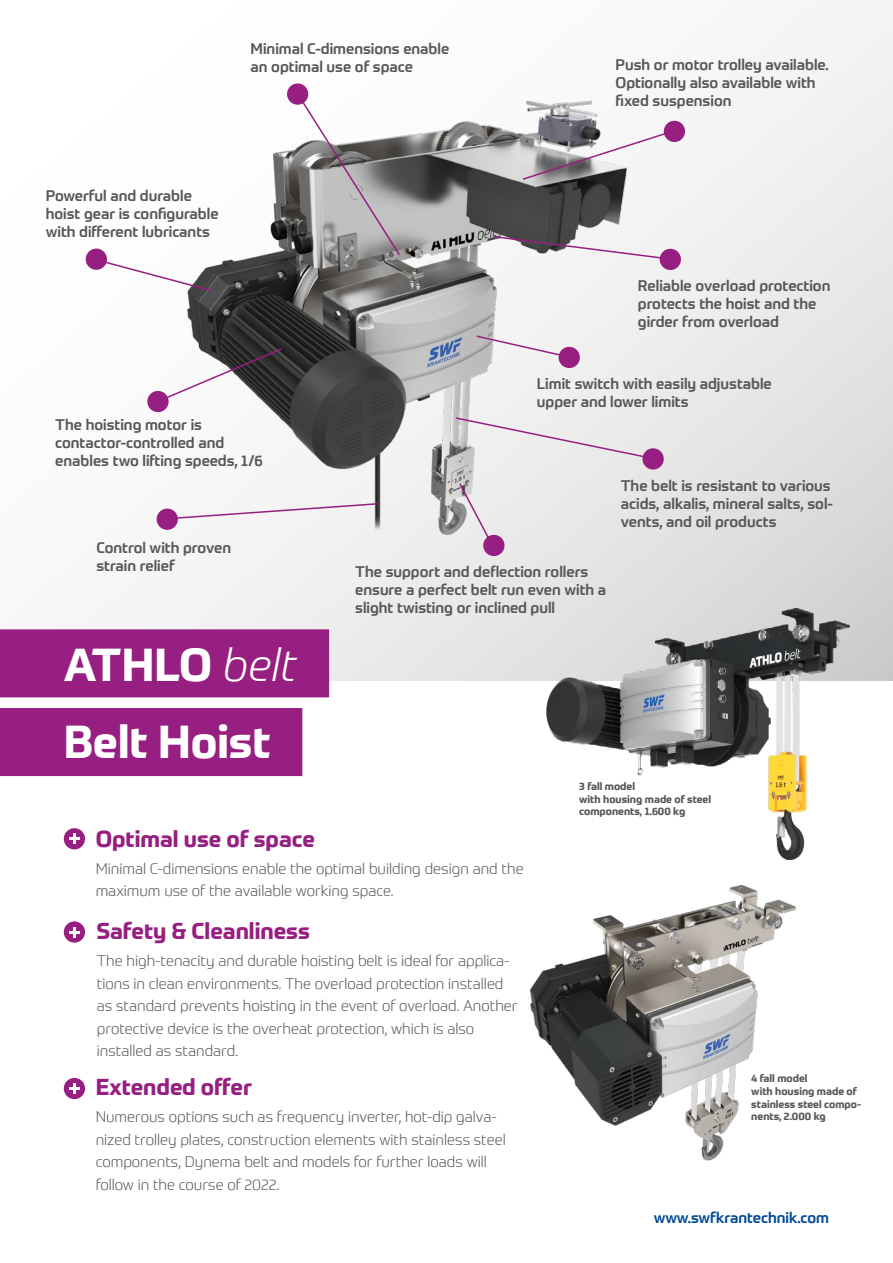
<style>
.page{position:relative;width:893px;height:1263px;background:#fff}
.page>*{position:absolute;margin:0;border:0;box-sizing:border-box;transform-origin:0 0}
.t1{font:700 45px/76.5px "Prometo";color:#fff}
.t2{font:700 22.5px "Prometo";color:#971f81}
.t3{font:500 15px/18px "Prometo";color:#575756}
.t4{font:300 15px/22.5px "Prometo";color:#575756}
.t5{font:500 15px "Prometo";color:#004996}
.t6{font:700 10.5px/12.6px "Prometo";color:#575756}
.s1{font-weight:300;font-style:italic}
</style>
<div class="page">
<svg style="left:85px;top:0;width:808px;height:680px"></svg>
<div style="left:64px;top:828px;width:21px;height:21px;background:#971f81;border-radius:50%"></div>
<svg style="left:69px;top:833px;width:11px;height:11px"></svg>
<div style="left:0;top:708px;width:302px;height:68px;background:#971f81"></div>
<div style="left:0;top:629px;width:329px;height:68px;background:#971f81"></div>
<div style="left:64px;top:1078px;width:21px;height:21px;background:#971f81;border-radius:50%"></div>
<svg style="left:69px;top:1083px;width:11px;height:11px"></svg>
<div style="left:64px;top:921px;width:21px;height:22px;background:#971f81;border-radius:50%"></div>
<svg style="left:69px;top:927px;width:11px;height:10px"></svg>
<img style="left:187px;top:100px;width:439px;height:435px">
<svg style="left:296px;top:92px;width:105px;height:165px"></svg>
<svg style="left:475px;top:334px;width:96px;height:25px"></svg>
<svg style="left:492px;top:235px;width:179px;height:26px"></svg>
<svg style="left:94px;top:258px;width:120px;height:34px"></svg>
<div style="left:287px;top:83px;width:21px;height:22px;background:#971f81;border-radius:50%"></div>
<div style="left:660px;top:249px;width:21px;height:21px;background:#971f81;border-radius:50%"></div>
<div style="left:86px;top:249px;width:21px;height:21px;background:#971f81;border-radius:50%"></div>
<div style="left:559px;top:347px;width:21px;height:21px;background:#971f81;border-radius:50%"></div>
<div style="left:147px;top:391px;width:22px;height:21px;background:#971f81;border-radius:50%"></div>
<div style="left:664px;top:121px;width:21px;height:21px;background:#971f81;border-radius:50%"></div>
<svg style="left:521px;top:129px;width:155px;height:52px"></svg>
<svg style="left:156px;top:347px;width:127px;height:56px"></svg>
<svg style="left:454px;top:416px;width:200px;height:44px"></svg>
<div style="left:642px;top:448px;width:22px;height:22px;background:#971f81;border-radius:50%"></div>
<svg style="left:458px;top:482px;width:37px;height:67px;background:#ded9dc"></svg>
<div style="left:483px;top:535px;width:21px;height:21px;background:#971f81;border-radius:50%"></div>
<div style="left:157px;top:509px;width:21px;height:21px;background:#971f81;border-radius:50%"></div>
<svg style="left:166px;top:502px;width:213px;height:18px"></svg>
<img style="left:530px;top:885px;width:265px;height:275px">
<img style="left:547px;top:608px;width:302px;height:251px">
<p class="t3" style="left:251px;top:40px;width:200px">Minimal C-dimensions enable an optimal use of space</p>
<p class="t3" style="left:46px;top:187px;width:174px">Powerful and durable hoist gear is configurable with different lubricants</p>
<p class="t3" style="left:55px;top:415px;width:209px">The hoisting motor is contactor-controlled and enables two lifting speeds, 1/6</p>
<p class="t3" style="left:616px;top:56px;width:214px">Push or motor trolley available.<br>Optionally also available with fixed suspension</p>
<p class="t3" style="left:638px;top:277px;width:194px">Reliable overload protection protects the hoist and the girder from overload</p>
<p class="t3" style="left:537px;top:375px;width:236px">Limit switch with easily adjustable upper and lower limits</p>
<p class="t3" style="left:621px;top:476px;width:214px">The belt is resistant to various acids, alkalis, mineral salts, sol&shy;vents, and oil products</p>
<p class="t3" style="left:96px;top:538px;width:136px">Control with proven strain relief</p>
<h1 class="t1" style="left:64px;top:627px;width:235px">ATHLO <span class="s1">belt<br></span>Belt Hoist</h1>
<p class="t3" style="left:355px;top:563px;width:253px">The support and deflection rollers ensure a perfect belt run even with a slight twisting or inclined pull</p>
<p class="t6" style="left:579px;top:780px;width:133px">3 fall model<br>with housing made of steel components, 1.600 kg</p>
<h2 class="t2" style="left:96px;top:824px;width:221px">Optimal use of space</h2>
<p class="t4" style="left:96px;top:857px;width:429px">Minimal C-dimensions enable the optimal building design and the maximum use of the available working space.</p>
<h2 class="t2" style="left:97px;top:917px;width:215px">Safety &amp; Cleanliness</h2>
<p class="t4" style="left:97px;top:950px;width:422px">The high-tenacity and durable hoisting belt is ideal for applica&shy;tions in clean environments. The overload protection installed as standard prevents hoisting in the event of overload. Another protective device is the overheat protection, which is also installed as standard.</p>
<h2 class="t2" style="left:96px;top:1073px;width:158px">Extended offer</h2>
<p class="t4" style="left:96px;top:1105px;width:411px">Numerous options such as frequency inverter, hot-dip galva&shy;nized trolley plates, construction elements with stainless steel components, Dynema belt and models for further loads will follow in the course of 2022.</p>
<p class="t6" style="left:751px;top:1072px;width:111px">4 fall model<br>with housing made of stainless steel compo&shy;nents, 2.000 kg</p>
<p class="t5" style="left:654px;top:1208px;width:177px">www.swfkrantechnik.com</p>
</div>
